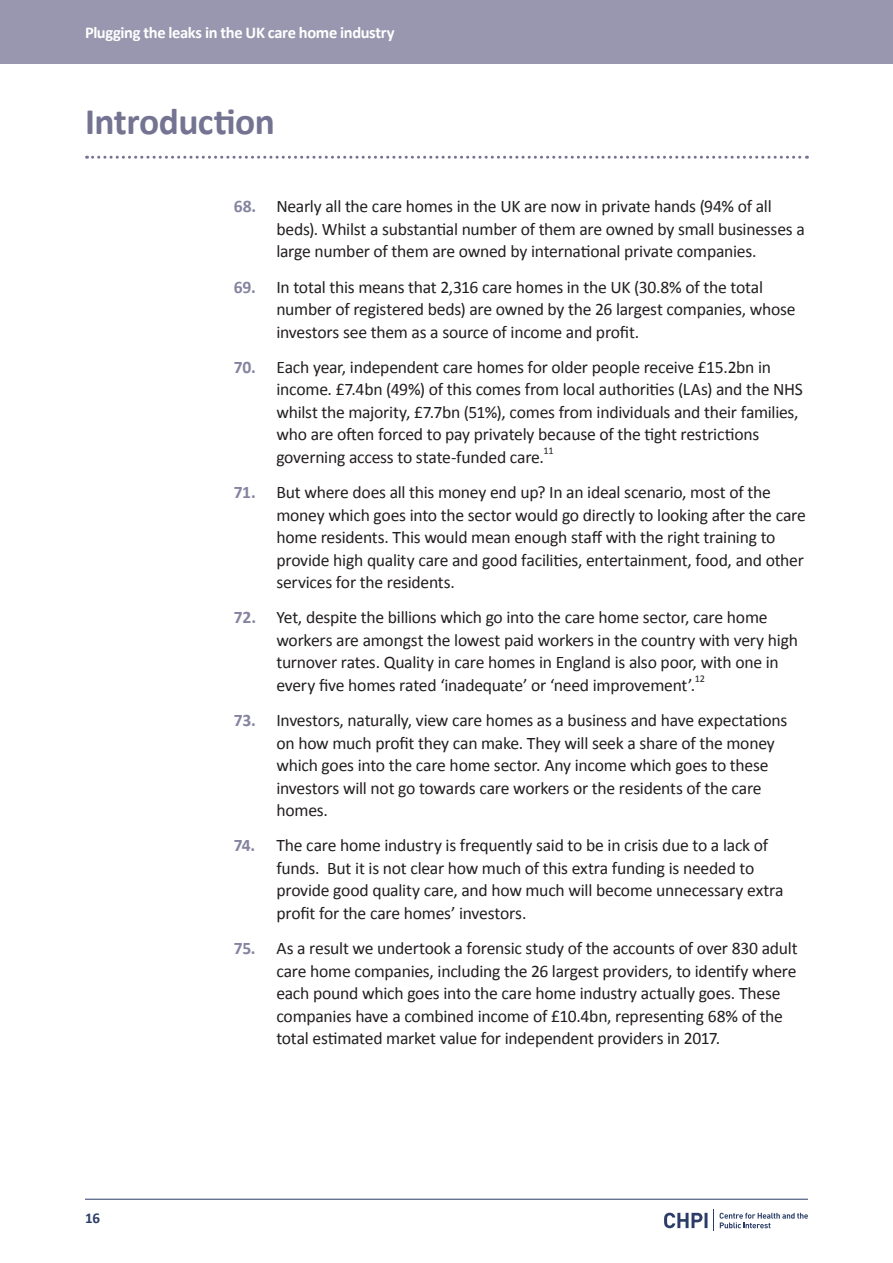
<style>
.page{position:relative;width:893px;height:1263px;background:#fff}
.page>*{position:absolute;margin:0;border:0;box-sizing:border-box;transform-origin:0 0}
.t1{font:700 37.5px "Calibri";letter-spacing:-.015em;color:#747392}
.t2{font:17.7px/22.5px "Calibri";letter-spacing:-.015em;color:#231f20}
.t3{font:700 16.5px "Calibri";letter-spacing:-.025em;color:#fff}
.t4{font:700 15px "Calibri";color:#2b3d67}
.t5{font:10.35px "Calibri";color:#231f20}
.s1{font-weight:700;color:#8584a0}
</style>
<div class="page">
<div style="left:0;top:0;width:893px;height:64px;background:#9997af"></div>
<hr style="left:85px;top:1199px;width:723px;height:1px;background:#2b3d67">
<svg style="left:720px;top:1213px;width:88px;height:15px"></svg>
<svg style="left:713px;top:1210px;width:1px;height:21px"></svg>
<svg style="left:664px;top:1213px;width:43px;height:15px"></svg>
<svg style="left:87px;top:156px;width:720px;height:3px"></svg>
<p class="t3" style="left:85px;top:22px;width:311px">Plugging the leaks in the UK care home industry</p>
<h1 class="t1" style="left:85px;top:98px;width:191px">Introduction</h1>
<p class="t4" style="left:85px;top:1208px;width:16px">16</p>
<p class="t2" style="left:276px;top:195px;width:530px;text-indent:-43px"><span class="s1">68.</span> Nearly all the care homes in the UK are now in private hands (94% of all beds). Whilst a substantial number of them are owned by small businesses a large number of them are owned by international private companies.</p>
<p class="t2" style="left:276px;top:275px;width:521px;text-indent:-43px"><span class="s1">69.</span> In total this means that 2,316 care homes in the UK (30.8% of the total number of registered beds) are owned by the 26 largest companies, whose investors see them as a source of income and profit.</p>
<p class="t2" style="left:276px;top:356px;width:528px;text-indent:-43px"><span class="s1">70.</span> Each year, independent care homes for older people receive £15.2bn in income. £7.4bn (49%) of this comes from local authorities (LAs) and the NHS whilst the majority, £7.7bn (51%), comes from individuals and their families, who are often forced to pay privately because of the tight restrictions governing access to state-funded care.</p>
<p class="t5" style="left:543px;top:444px;width:12px">11</p>
<p class="t2" style="left:276px;top:481px;width:531px;text-indent:-43px"><span class="s1">71.</span> But where does all this money end up? In an ideal scenario, most of the money which goes into the sector would go directly to looking after the care home residents. This would mean enough staff with the right training to provide high quality care and good facilities, entertainment, food, and other services for the residents.</p>
<p class="t2" style="left:276px;top:606px;width:523px;text-indent:-43px"><span class="s1">72.</span> Yet, despite the billions which go into the care home sector, care home workers are amongst the lowest paid workers in the country with very high turnover rates. Quality in care homes in England is also poor, with one in every five homes rated ‘inadequate’ or ‘need improvement’.</p>
<p class="t5" style="left:695px;top:672px;width:12px">12</p>
<p class="t2" style="left:276px;top:709px;width:513px;text-indent:-43px"><span class="s1">73.</span> Investors, naturally, view care homes as a business and have expectations on how much profit they can make. They will seek a share of the money which goes into the care home sector. Any income which goes to these investors will not go towards care workers or the residents of the care homes.</p>
<p class="t2" style="left:276px;top:834px;width:509px;text-indent:-43px"><span class="s1">74.</span> The care home industry is frequently said to be in crisis due to a lack of funds. But it is not clear how much of this extra funding is needed to provide good quality care, and how much will become unnecessary extra profit for the care homes’ investors.</p>
<p class="t2" style="left:276px;top:937px;width:523px;text-indent:-43px"><span class="s1">75.</span> As a result we undertook a forensic study of the accounts of over 830 adult care home companies, including the 26 largest providers, to identify where each pound which goes into the care home industry actually goes. These companies have a combined income of £10.4bn, representing 68% of the total estimated market value for independent providers in 2017.</p>
</div>
